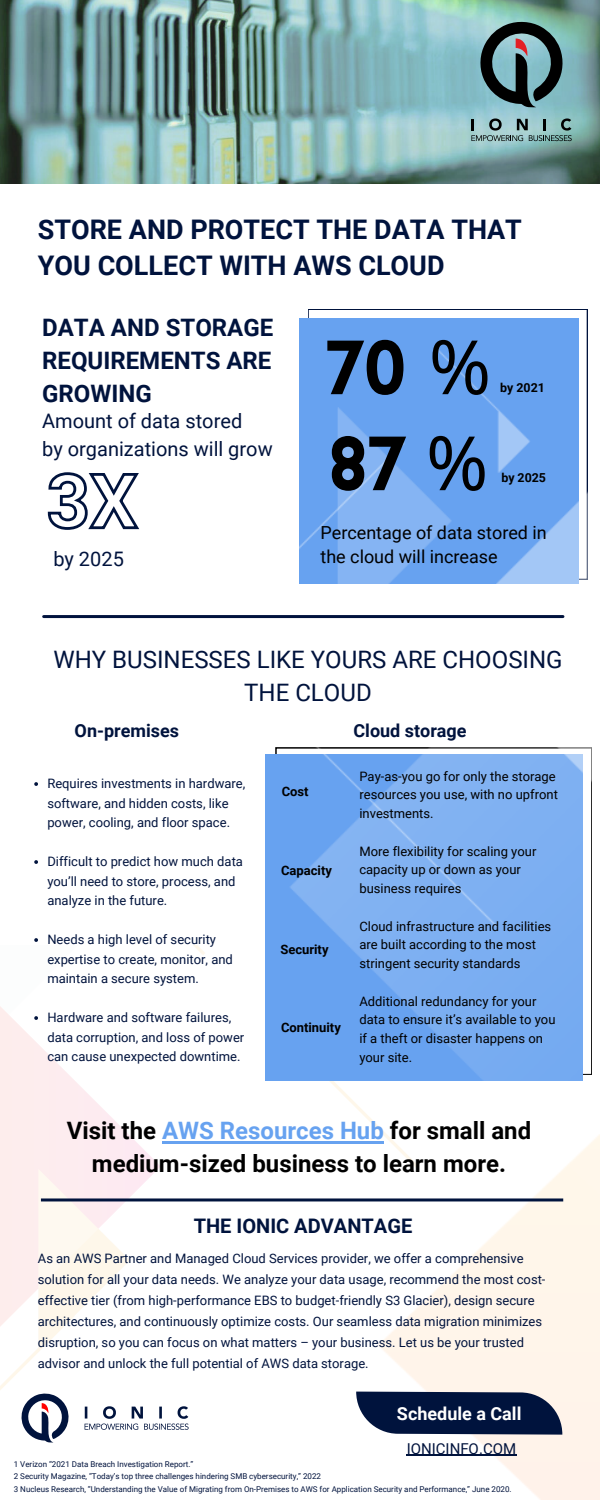
<style>
.page{position:relative;width:600px;height:1500px;background:#fff}
.page>*{position:absolute;margin:0;border:0;box-sizing:border-box;transform-origin:0 0}
.t1{font:900 75px "Lovelo";color:#000}
.t2{font:700 27px/36px "Roboto";color:#00133d}
.t3{font:700 24px/33px "Roboto";color:#000;text-align:center}
.t4{font:24px/33px "Roboto";color:#00133d;text-align:center}
.t5{font:700 24px/33px "Roboto";color:#00133d;text-align:justify}
.t6{font:20px "Roboto";color:#00133d}
.t7{font:700 20px "Roboto";color:#00133d}
.t8{font:18px/24.8px "Roboto";color:#000}
.t9{font:700 18px "Roboto";color:#00133d}
.t10{font:700 18px "Roboto";color:#fff}
.t11{font:15px "Roboto";color:#00133d}
.t12{font:13px/19.5px "Roboto";color:#00133d}
.t13{font:13px/18.8px "Roboto";color:#000}
.t14{font:700 13px "Roboto";color:#000}
.t15{font:700 12.4px "Roboto";color:#000}
.t16{font:8px "Roboto";color:#00133d}
.s1{font-family:"Noto Sans";font-weight:400}
.s2{color:#67a2f0}
</style>
<div class="page">
<svg style="left:308px;top:309px;width:279px;height:41px"></svg>
<div style="left:299px;top:318px;width:279px;height:266px;background:#67a2f0"></div>
<img style="left:0;top:946px;width:378px;height:484px">
<svg style="left:21px;top:1393px;width:48px;height:50px"></svg>
<svg style="left:85px;top:1406px;width:104px;height:24px"></svg>
<img style="left:378px;top:1290px;width:222px;height:210px">
<img style="left:214px;top:350px;width:386px;height:940px">
<hr style="left:44px;top:615px;width:519px;height:3px;background:#00133d">
<svg style="left:356px;top:1392px;width:206px;height:42px;background:#17284e"></svg>
<hr style="left:41px;top:1198px;width:522px;height:3px;background:#00133d">
<img style="left:0;top:0;width:600px;height:183px">
<svg style="left:479px;top:20px;width:85px;height:87px;background:#557277"></svg>
<svg style="left:471px;top:118px;width:101px;height:23px;background:#7da0a1"></svg>
<hr style="left:407px;top:1455px;width:72px;height:1px;background:#00133d">
<hr style="left:479px;top:1455px;width:37px;height:1px;background:#00133d">
<svg style="left:47px;top:472px;width:92px;height:58px"></svg>
<svg style="left:34px;top:782px;width:4px;height:4px"></svg>
<svg style="left:34px;top:860px;width:4px;height:4px"></svg>
<svg style="left:34px;top:938px;width:4px;height:4px"></svg>
<svg style="left:34px;top:1016px;width:4px;height:4px"></svg>
<hr style="left:162px;top:1141px;width:222px;height:2px;background:#67a2f0">
<p class="t2" style="left:38px;top:211px;width:486px">STORE AND PROTECT THE DATA THAT<br>YOU COLLECT WITH AWS CLOUD</p>
<h1 class="t5" style="left:42px;top:311px;width:233px">DATA AND STORAGE REQUIREMENTS ARE GROWING</h1>
<p class="t6" style="left:42px;top:410px;width:202px">Amount of data stored</p>
<p class="t6" style="left:42px;top:437px;width:232px">by organizations will grow</p>
<p class="t6" style="left:53px;top:548px;width:72px">by 2025</p>
<p class="t1" style="left:326px;top:338px;width:166px">70 <span class="s1">%</span></p>
<p class="t15" style="left:500px;top:381px;width:46px">by 2021</p>
<p class="t1" style="left:329px;top:434px;width:161px">87 <span class="s1">%</span></p>
<h1 class="t15" style="left:501px;top:470px;width:46px">by 2025</h1>
<p class="t8" style="left:321px;top:520px;width:228px">Percentage of data stored in the cloud will increase</p>
<p class="t4" style="left:53px;top:644px;width:511px">WHY BUSINESSES LIKE YOURS ARE CHOOSING<br>THE CLOUD</p>
<h4 class="t9" style="left:75px;top:720px;width:106px">On-premises</h4>
<p class="t9" style="left:354px;top:720px;width:115px">Cloud storage</p>
<p class="t13" style="left:359px;top:767px;width:200px">Pay-as-you go for only the storage resources you use, with no upfront investments.</p>
<p class="t13" style="left:359px;top:842px;width:178px">More flexibility for scaling your capacity up or down as your business requires</p>
<p class="t13" style="left:359px;top:917px;width:193px">Cloud infrastructure and facilities are built according to the most stringent security standards</p>
<p class="t13" style="left:359px;top:992px;width:198px">Additional redundancy for your data to ensure it’s available to you if a theft or disaster happens on your site.</p>
<p class="t12" style="left:47px;top:774px;width:200px">Requires investments in hardware, software, and hidden costs, like power, cooling, and floor space.</p>
<p class="t12" style="left:47px;top:852px;width:197px">Difficult to predict how much data you’ll need to store, process, and analyze in the future.</p>
<p class="t12" style="left:47px;top:930px;width:187px">Needs a high level of security expertise to create, monitor, and maintain a secure system.</p>
<p class="t12" style="left:47px;top:1008px;width:199px">Hardware and software failures, data corruption, and loss of power can cause unexpected downtime.</p>
<h5 class="t14" style="left:282px;top:784px;width:28px">Cost</h5>
<h6 class="t14" style="left:281px;top:863px;width:52px">Capacity</h6>
<p class="t14" style="left:280px;top:942px;width:50px">Security</p>
<p class="t14" style="left:281px;top:1020px;width:61px">Continuity</p>
<p class="t3" style="left:67px;top:1115px;width:466px">Visit the <span class="s2">AWS Resources Hub</span> for small and medium-sized business to learn more.</p>
<p class="t7" style="left:194px;top:1214px;width:220px">THE IONIC ADVANTAGE</p>
<p class="t12" style="left:38px;top:1248px;width:509px;line-height:21px">As an AWS Partner and Managed Cloud Services provider, we offer a comprehensive solution for all your data needs. We analyze your data usage, recommend the most cost&shy;effective tier (from high-performance EBS to budget-friendly S3 Glacier), design secure architectures, and continuously optimize costs. Our seamless data migration minimizes disruption, so you can focus on what matters – your business. Let us be your trusted advisor and unlock the full potential of AWS data storage.</p>
<p class="t10" style="left:397px;top:1403px;width:126px">Schedule a Call</p>
<p class="t11" style="left:407px;top:1440px;width:111px">IONICINFO.COM</p>
<h2 class="t16" style="left:14px;top:1459px;width:181px">1 Verizon “2021 Data Breach Investigation Report.”</h2>
<h3 class="t16" style="left:14px;top:1472px;width:309px">2 Security Magazine, “Today’s top three challenges hindering SMB cybersecurity,” 2022</h3>
<h1 class="t16" style="left:14px;top:1484px;width:499px">3 Nucleus Research, “Understanding the Value of Migrating from On-Premises to AWS for Application Security and Performance,” June 2020.</h1>
</div>
